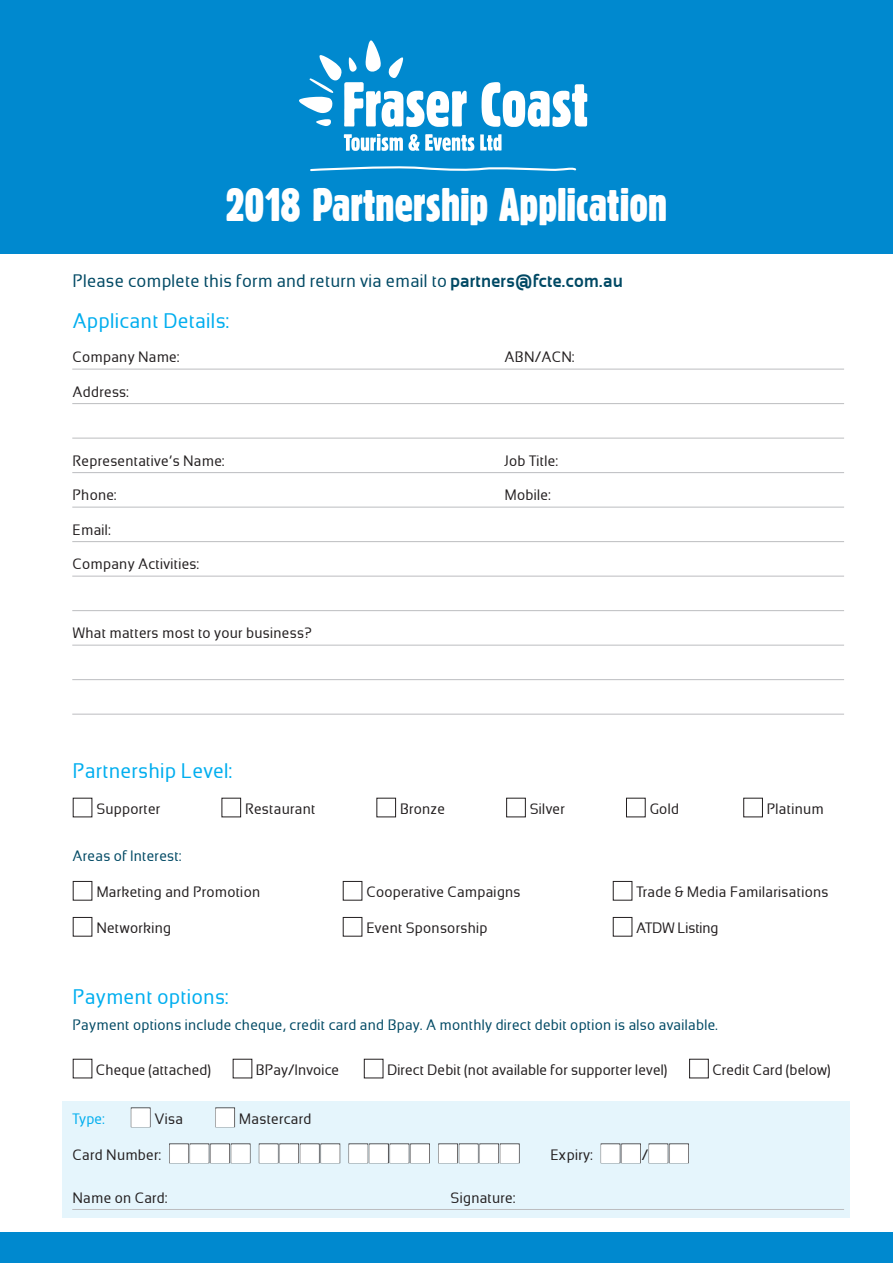
<style>
.page{position:relative;width:893px;height:1263px;background:#fff}
.page>*{position:absolute;margin:0;border:0;box-sizing:border-box;transform-origin:0 0}
.BODY_COPY_POSITIVE{font:45px "Alive";letter-spacing:-.01em;color:#fff}
.sub_header{font:21px "Sansation";color:#00aeef}
.t1{font:18px "Sansation";color:#004964}
.t2{font:15px "Sansation";color:#231f20}
.t3{font:15px "Sansation";color:#004964}
.t4{font:15px "Sansation";letter-spacing:-.025em;color:#231f20}
.s1{font-weight:700}
.s2{color:#00aeef}
.s3{color:#fff}
</style>
<div class="page">
<div style="left:62px;top:1101px;width:788px;height:117px;background:#e5f5fc"></div>
<div style="left:0;top:0;width:893px;height:253px;background:#0089cf"></div>
<div style="left:0;top:1233px;width:893px;height:30px;background:#0089cf"></div>
<svg style="left:299px;top:40px;width:168px;height:87px"></svg>
<svg style="left:482px;top:82px;width:105px;height:45px"></svg>
<svg style="left:344px;top:134px;width:130px;height:17px"></svg>
<svg style="left:480px;top:134px;width:21px;height:17px"></svg>
<svg style="left:310px;top:166px;width:267px;height:6px"></svg>
<hr style="left:72px;top:369px;width:772px;height:1px;background:#bcbdc0">
<hr style="left:72px;top:403px;width:772px;height:1px;background:#bcbdc0">
<hr style="left:72px;top:438px;width:772px;height:1px;background:#bcbdc0">
<hr style="left:72px;top:472px;width:772px;height:1px;background:#bcbdc0">
<hr style="left:72px;top:507px;width:772px;height:1px;background:#bcbdc0">
<hr style="left:72px;top:541px;width:772px;height:1px;background:#bcbdc0">
<hr style="left:72px;top:576px;width:772px;height:1px;background:#bcbdc0">
<hr style="left:72px;top:610px;width:772px;height:1px;background:#bcbdc0">
<hr style="left:72px;top:645px;width:772px;height:1px;background:#bcbdc0">
<hr style="left:72px;top:679px;width:772px;height:1px;background:#bcbdc0">
<hr style="left:72px;top:714px;width:772px;height:1px;background:#bcbdc0">
<hr style="left:72px;top:1209px;width:772px;height:1px;background:#bcbdc0">
<div style="left:222px;top:798px;width:19px;height:19px;border:1px solid #231f20"></div>
<div style="left:377px;top:798px;width:19px;height:19px;border:1px solid #231f20"></div>
<div style="left:506px;top:798px;width:20px;height:19px;border:1px solid #231f20"></div>
<div style="left:626px;top:798px;width:19px;height:19px;border:1px solid #231f20"></div>
<div style="left:743px;top:798px;width:20px;height:19px;border:1px solid #231f20"></div>
<div style="left:73px;top:881px;width:19px;height:19px;border:1px solid #231f20"></div>
<div style="left:343px;top:881px;width:19px;height:19px;border:1px solid #231f20"></div>
<div style="left:613px;top:881px;width:19px;height:19px;border:1px solid #231f20"></div>
<div style="left:73px;top:917px;width:19px;height:19px;border:1px solid #231f20"></div>
<div style="left:343px;top:917px;width:19px;height:19px;border:1px solid #231f20"></div>
<div style="left:613px;top:917px;width:19px;height:19px;border:1px solid #231f20"></div>
<div style="left:364px;top:1059px;width:19px;height:19px;border:1px solid #231f20"></div>
<div style="left:689px;top:1059px;width:19px;height:19px;border:1px solid #231f20"></div>
<div style="left:131px;top:1107px;width:19px;height:20px;border:1px solid #231f20"></div>
<div style="left:215px;top:1107px;width:20px;height:20px;border:1px solid #231f20"></div>
<div style="left:169px;top:1143px;width:20px;height:20px;border:1px solid #231f20"></div>
<div style="left:210px;top:1143px;width:20px;height:20px;border:1px solid #231f20"></div>
<div style="left:231px;top:1143px;width:19px;height:20px;border:1px solid #231f20"></div>
<div style="left:259px;top:1143px;width:19px;height:20px;border:1px solid #231f20"></div>
<div style="left:279px;top:1143px;width:20px;height:20px;border:1px solid #231f20"></div>
<div style="left:300px;top:1143px;width:20px;height:20px;border:1px solid #231f20"></div>
<div style="left:321px;top:1143px;width:19px;height:20px;border:1px solid #231f20"></div>
<div style="left:349px;top:1143px;width:19px;height:20px;border:1px solid #231f20"></div>
<div style="left:369px;top:1143px;width:20px;height:20px;border:1px solid #231f20"></div>
<div style="left:410px;top:1143px;width:20px;height:20px;border:1px solid #231f20"></div>
<div style="left:438px;top:1143px;width:20px;height:20px;border:1px solid #231f20"></div>
<div style="left:459px;top:1143px;width:19px;height:20px;border:1px solid #231f20"></div>
<div style="left:479px;top:1143px;width:20px;height:20px;border:1px solid #231f20"></div>
<div style="left:500px;top:1143px;width:19px;height:20px;border:1px solid #231f20"></div>
<div style="left:621px;top:1143px;width:20px;height:20px;border:1px solid #231f20"></div>
<div style="left:669px;top:1143px;width:20px;height:20px;border:1px solid #231f20"></div>
<p class="BODY_COPY_POSITIVE" style="left:226px;top:176px;width:443px">2018 Partnership Application</p>
<p class="t1" style="left:72px;top:271px;width:552px">Please complete this form and return via email to <span class="s1">partners@fcte.com.au</span></p>
<p class="sub_header" style="left:72px;top:309px;width:159px">Applicant Details:</p>
<p class="t2" style="left:72px;top:349px;width:109px">Company Name:</p>
<p class="t2" style="left:504px;top:349px;width:72px">ABN/ACN:</p>
<p class="t2" style="left:72px;top:383px;width:58px">Address:</p>
<p class="t2" style="left:72px;top:452px;width:154px">Representative’s Name:</p>
<p class="t2" style="left:504px;top:452px;width:55px">Job Title:</p>
<p class="t2" style="left:72px;top:487px;width:46px">Phone:</p>
<p class="t2" style="left:504px;top:487px;width:48px">Mobile:</p>
<p class="t2" style="left:72px;top:521px;width:40px">Email:</p>
<p class="t2" style="left:72px;top:556px;width:136px">Company Activities: –</p>
<p class="t2" style="left:72px;top:625px;width:241px">What matters most to your business?</p>
<p class="sub_header" style="left:72px;top:759px;width:162px">Partnership Level:</p>
<p class="t2" style="left:96px;top:800px;width:66px">Supporter</p>
<p class="t2" style="left:245px;top:800px;width:72px">Restaurant</p>
<p class="t2" style="left:400px;top:800px;width:47px">Bronze</p>
<p class="t2" style="left:529px;top:800px;width:37px">Silver</p>
<p class="t2" style="left:649px;top:800px;width:31px">Gold</p>
<p class="t2" style="left:767px;top:800px;width:59px">Platinum</p>
<p class="t3" style="left:72px;top:848px;width:111px">Areas of Interest:</p>
<p class="t2" style="left:96px;top:884px;width:166px">Marketing and Promotion</p>
<p class="t2" style="left:366px;top:884px;width:156px">Cooperative Campaigns</p>
<p class="t2" style="left:636px;top:884px;width:194px">Trade &amp; Media Familarisations</p>
<p class="t2" style="left:96px;top:920px;width:77px">Networking</p>
<p class="t2" style="left:366px;top:920px;width:123px">Event Sponsorship</p>
<p class="t4" style="left:636px;top:920px;width:84px">ATDW Listing</p>
<p class="sub_header" style="left:72px;top:985px;width:158px">Payment options:</p>
<p class="t3" style="left:72px;top:1017px;width:647px">Payment options include cheque, credit card and Bpay. A monthly direct debit option is also available.</p>
<p class="t2" style="left:96px;top:1061px;width:117px">Cheque (attached)</p>
<p class="t2" style="left:256px;top:1061px;width:85px">BPay/Invoice</p>
<p class="t2" style="left:387px;top:1061px;width:282px">Direct Debit (not available for supporter level)</p>
<p class="t2" style="left:712px;top:1061px;width:120px">Credit Card (below)</p>
<p class="t2" style="left:72px;top:1110px;width:241px"><span class="s2">Type:</span> <span class="s3">■</span> Visa <span class="s3">■</span> Mastercard</p>
<p class="t2" style="left:72px;top:1146px;width:618px">Card Number: <span class="s3">■■■■</span> <span class="s3">■■■■</span> <span class="s3">■■■■</span> <span class="s3">■■■■</span> Expiry: <span class="s3">■■</span>/<span class="s3">■■</span></p>
<p class="t2" style="left:72px;top:1189px;width:97px">Name on Card:</p>
<p class="t2" style="left:450px;top:1189px;width:67px">Signature:</p>
</div>
